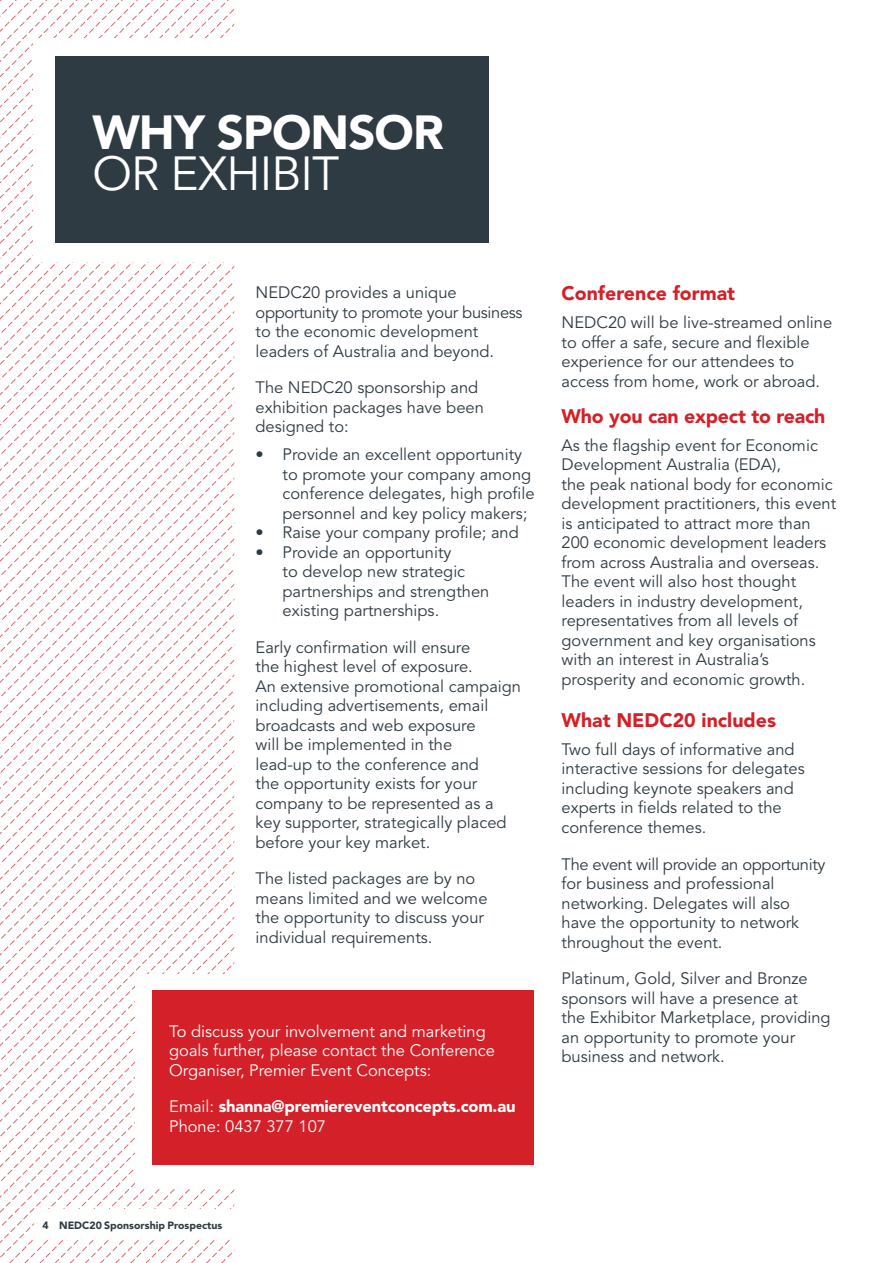
<style>
.page{position:relative;width:893px;height:1263px;background:#fff}
.page>*{position:absolute;margin:0;border:0;box-sizing:border-box;transform-origin:0 0}
.t1{font:900 47.4px "Avenir LT Std";letter-spacing:-.02em;color:#fff}
.t2{font:47.4px "Avenir LT Std";letter-spacing:-.02em;color:#fff}
.t3{font:900 19.5px "Avenir LT Std";color:#d42129}
.t4{font:16.5px/19.5px "Avenir LT Std";color:#2e3b42}
.t5{font:16.5px/19.5px "Avenir LT Std";color:#fff}
.t6{font:900 16.5px/19.5px "Avenir LT Std";letter-spacing:-.01em;color:#fff}
.t7{font:900 10.5px "Avenir LT Std";color:#2e3b42}
.s1{font-weight:400}
</style>
<div class="page">
<svg style="left:0;top:0;width:203px;height:1263px"></svg>
<div style="left:135px;top:974px;width:387px;height:212px;background:#fff"></div>
<div style="left:152px;top:990px;width:382px;height:175px;background:#d42129"></div>
<div style="left:33px;top:38px;width:514px;height:223px;background:#fff"></div>
<div style="left:55px;top:56px;width:434px;height:187px;background:#2e3b42"></div>
<h1 class="t1" style="left:92px;top:104px;width:353px">WHY SPONSOR</h1>
<h1 class="t2" style="left:92px;top:146px;width:248px">OR EXHIBIT</h1>
<p class="t4" style="left:256px;top:283px;width:269px">NEDC20 provides a unique opportunity to promote your business to the economic development leaders of Australia and beyond.</p>
<p class="t4" style="left:256px;top:378px;width:230px">The NEDC20 sponsorship and exhibition packages have been designed to:</p>
<p class="t4" style="left:283px;top:445px;width:253px;text-indent:-27px">• Provide an excellent opportunity to promote your company among conference delegates, high profile personnel and key policy makers;</p>
<p class="t4" style="left:256px;top:523px;width:265px">• Raise your company profile; and</p>
<p class="t4" style="left:283px;top:543px;width:208px;text-indent:-27px">• Provide an opportunity<br>to develop new strategic partnerships and strengthen existing partnerships.</p>
<p class="t4" style="left:256px;top:638px;width:267px">Early confirmation will ensure<br>the highest level of exposure.<br>An extensive promotional campaign including advertisements, email broadcasts and web exposure<br>will be implemented in the<br>lead-up to the conference and<br>the opportunity exists for your company to be represented as a key supporter, strategically placed before your key market.</p>
<p class="t4" style="left:256px;top:869px;width:233px">The listed packages are by no means limited and we welcome the opportunity to discuss your individual requirements.</p>
<p class="t5" style="left:169px;top:1022px;width:327px">To discuss your involvement and marketing goals further, please contact the Conference<br>Organiser, Premier Event Concepts:</p>
<p class="t6" style="left:169px;top:1097px;width:348px"><span class="s1">Email:</span> shanna@premiereventconcepts.com.au<br><span class="s1">Phone: 0437 377 107</span></p>
<p class="t3" style="left:561px;top:282px;width:175px">Conference format</p>
<p class="t4" style="left:561px;top:313px;width:272px">NEDC20 will be live-streamed online to offer a safe, secure and flexible experience for our attendees to access from home, work or abroad.</p>
<p class="t3" style="left:561px;top:404px;width:265px">Who you can expect to reach</p>
<p class="t4" style="left:561px;top:436px;width:276px">As the flagship event for Economic Development Australia (EDA),<br>the peak national body for economic development practitioners, this event is anticipated to attract more than 200 economic development leaders from across Australia and overseas.<br>The event will also host thought leaders in industry development, representatives from all levels of government and key organisations with an interest in Australia’s prosperity and economic growth.</p>
<p class="t3" style="left:561px;top:708px;width:216px">What NEDC20 includes</p>
<p class="t4" style="left:561px;top:740px;width:245px">Two full days of informative and interactive sessions for delegates including keynote speakers and experts in fields related to the conference themes.</p>
<p class="t4" style="left:561px;top:854px;width:265px">The event will provide an opportunity for business and professional networking. Delegates will also have the opportunity to network throughout the event.</p>
<p class="t4" style="left:561px;top:969px;width:271px">Platinum, Gold, Silver and Bronze sponsors will have a presence at<br>the Exhibitor Marketplace, providing an opportunity to promote your business and network.</p>
<p class="t7" style="left:43px;top:1219px;width:181px">4 NEDC20 Sponsorship Prospectus</p>
</div>
